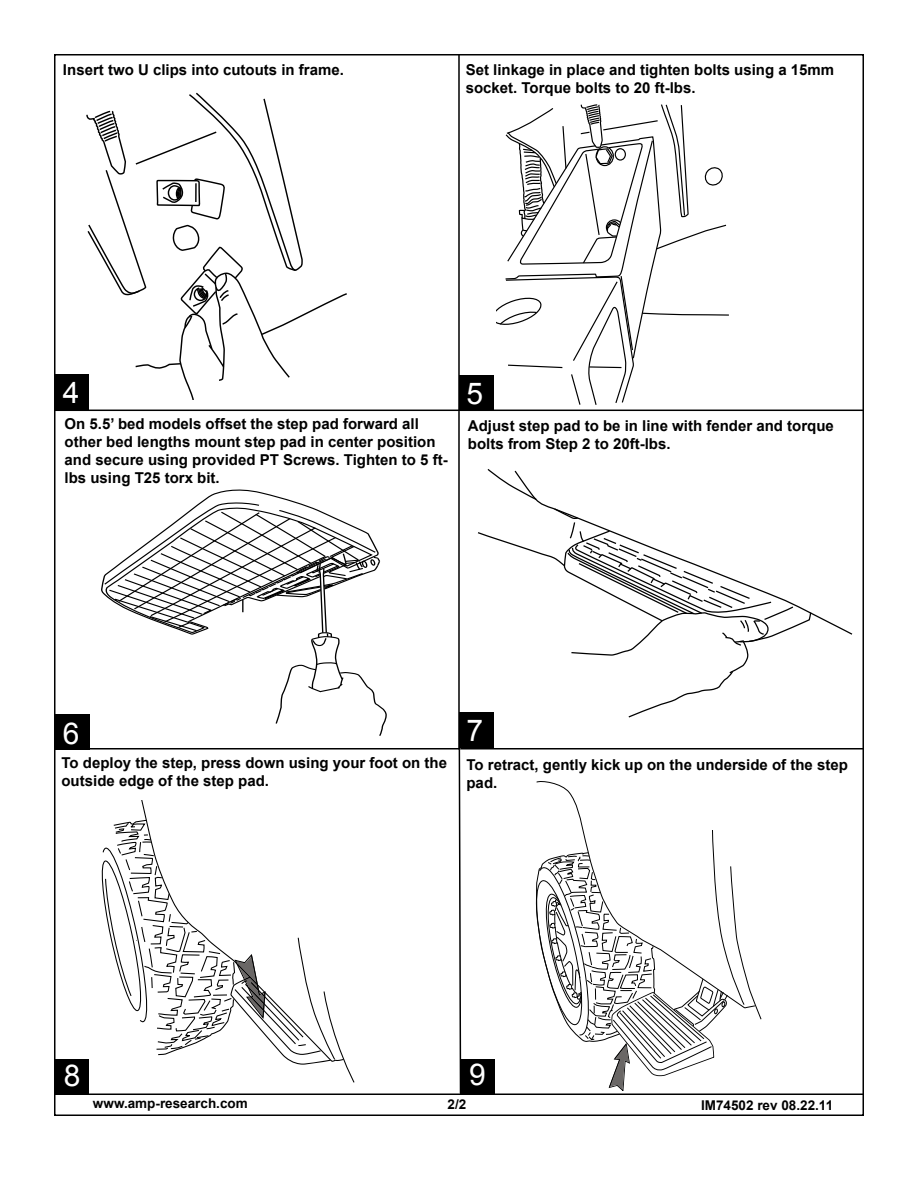
<style>
.page{position:relative;width:918px;height:1188px;background:#fff}
.page>*{position:absolute;margin:0;border:0;box-sizing:border-box;transform-origin:0 0}
.t1{font:30px "Arial";color:#fff}
.t2{font:700 15px/18px "Arial";color:#000}
.t3{font:700 13.5px "Arial";color:#000}
</style>
<div class="page">
<svg style="left:458px;top:750px;width:4px;height:344px"></svg>
<svg style="left:101px;top:489px;width:286px;height:247px"></svg>
<svg style="left:487px;top:469px;width:51px;height:32px"></svg>
<svg style="left:478px;top:508px;width:334px;height:210px"></svg>
<svg style="left:101px;top:819px;width:254px;height:264px"></svg>
<svg style="left:535px;top:829px;width:227px;height:262px"></svg>
<svg style="left:496px;top:104px;width:233px;height:300px"></svg>
<svg style="left:86px;top:92px;width:261px;height:307px"></svg>
<div style="left:55px;top:374px;width:34px;height:36px;background:#000"></div>
<div style="left:55px;top:714px;width:35px;height:36px;background:#000"></div>
<div style="left:459px;top:375px;width:35px;height:36px;background:#000"></div>
<div style="left:459px;top:712px;width:35px;height:36px;background:#000"></div>
<div style="left:55px;top:1059px;width:34px;height:36px;background:#000"></div>
<div style="left:460px;top:1059px;width:35px;height:36px;background:#000"></div>
<hr style="left:54px;top:410px;width:406px;height:1px;background:#000">
<hr style="left:460px;top:410px;width:404px;height:1px;background:#000">
<hr style="left:54px;top:748px;width:406px;height:2px;background:#000">
<hr style="left:460px;top:748px;width:404px;height:2px;background:#000">
<hr style="left:458px;top:411px;width:2px;height:339px;background:#000">
<hr style="left:458px;top:54px;width:2px;height:357px;background:#000">
<hr style="left:54px;top:1094px;width:810px;height:1px;background:#000">
<p class="t2" style="left:63px;top:62px;width:282px">Insert two U clips into cutouts in frame.</p>
<p class="t2" style="left:466px;top:62px;width:370px">Set linkage in place and tighten bolts using a 15mm socket. Torque bolts to 20 ft-lbs.</p>
<h1 class="t1" style="left:63px;top:381px;width:18px">4</h1>
<h1 class="t1" style="left:466px;top:383px;width:18px">5</h1>
<p class="t2" style="left:65px;top:417px;width:385px">On 5.5’ bed models offset the step pad forward all other bed lengths mount step pad in center position and secure using provided PT Screws. Tighten to 5 ft&shy;lbs using T25 torx bit.</p>
<p class="t2" style="left:468px;top:418px;width:367px">Adjust step pad to be in line with fender and torque bolts from Step 2 to 20ft-lbs.</p>
<h1 class="t1" style="left:63px;top:722px;width:18px">6</h1>
<h1 class="t1" style="left:466px;top:719px;width:18px">7</h1>
<p class="t2" style="left:61px;top:756px;width:387px">To deploy the step, press down using your foot on the outside edge of the step pad.</p>
<p class="t2" style="left:466px;top:757px;width:383px">To retract, gently kick up on the underside of the step pad.</p>
<h1 class="t1" style="left:64px;top:1065px;width:18px">8</h1>
<h1 class="t1" style="left:469px;top:1063px;width:18px">9</h1>
<p class="t3" style="left:93px;top:1098px;width:156px">www.amp-research.com</p>
<p class="t3" style="left:448px;top:1099px;width:20px">2/2</p>
<p class="t3" style="left:701px;top:1100px;width:134px">IM74502 rev 08.22.11</p>
</div>
